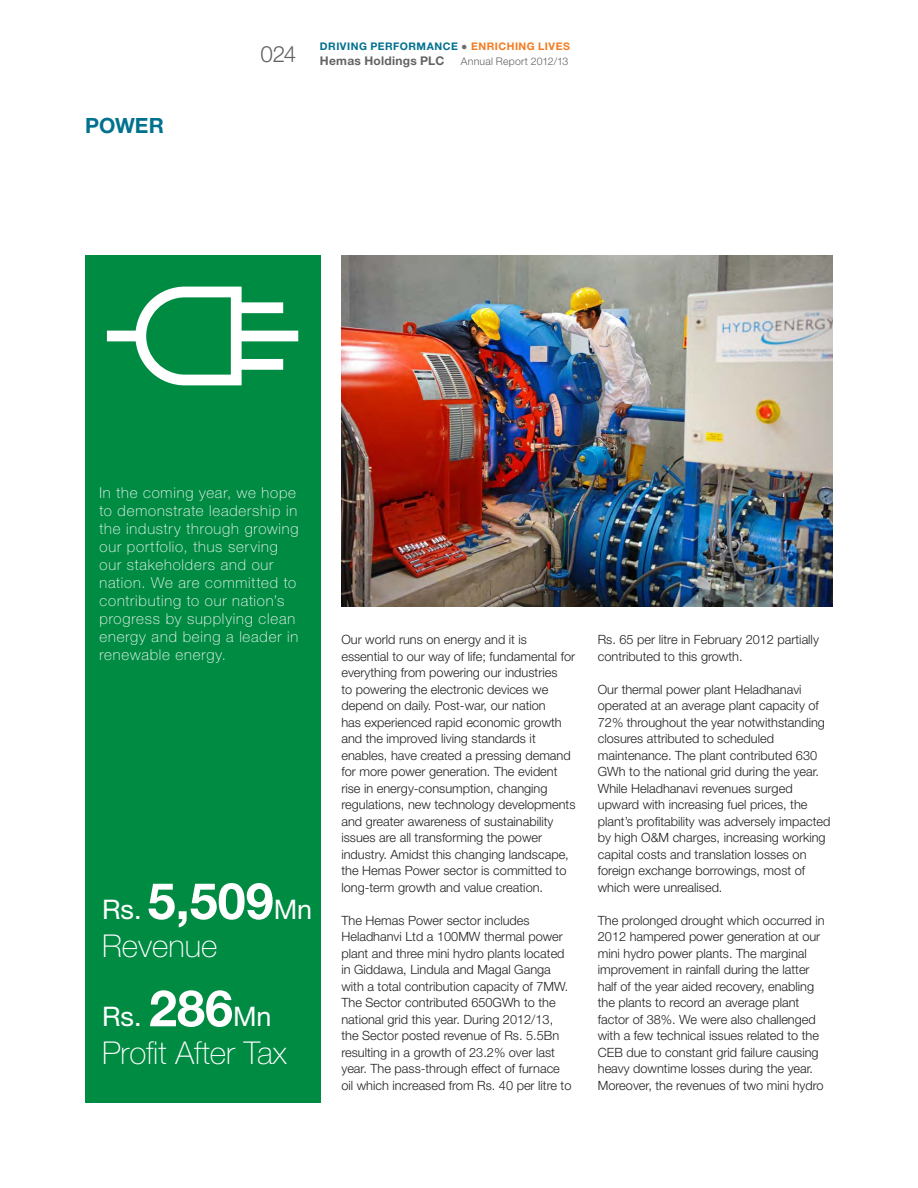
<style>
.page{position:relative;width:918px;height:1188px;background:#fff}
.page>*{position:absolute;margin:0;border:0;box-sizing:border-box;transform-origin:0 0}
.t1{font:100 31.5px "Helvetica Neue LT Pro";color:#fff}
.t2{font:27px "Helvetica Neue LT Pro";color:#fff}
._1_Section_Main_Head{font:700 21px "Helvetica Neue LT Pro";color:#00718e}
.t3{font:100 15px/18px "Helvetica Neue LT Pro";letter-spacing:.055em;color:#fff}
._1_section_Body_text{font:300 12.75px/16.5px "Helvetica Neue LT Pro";color:#231f20}
.t4{font:300 10.5px/14.5px "Helvetica Neue LT Pro";letter-spacing:.02em;color:#636366;text-align:right}
.s1{font-weight:700;color:#00718e}
.s2{font-family:"Times New Roman";font-weight:700;color:#6c6d70}
.s3{font-weight:700;color:#f47b21}
.s4{font-weight:700;font-size:12px}
.s5{font-weight:700;font-size:50.4px}
</style>
<div class="page">
<div style="left:85px;top:255px;width:235px;height:848px;background:#008b43"></div>
<svg style="left:107px;top:287px;width:191px;height:98px"></svg>
<img style="left:341px;top:255px;width:492px;height:351px">
<p class="_1_Section_Main_Head" style="left:85px;top:112px;width:80px">POWER</p>
<p class="t4" style="left:260px;top:39px;width:311px"><span class="s1">DRIVING PERFORMANCE</span> <span class="s2">●</span> <span class="s3">ENRICHING LIVES<br></span><sup>024</sup> <span class="s4">Hemas Holdings PLC</span> Annual Report 2012/13</p>
<p class="t3" style="left:99px;top:484px;width:201px">In the coming year, we hope to demonstrate leadership in the industry through growing our portfolio, thus serving our stakeholders and our nation. We are committed to contributing to our nation’s progress by supplying clean energy and being a leader in renewable energy.</p>
<p class="t2" style="left:102px;top:893px;width:212px">Rs. <span class="s5">5,509</span>Mn</p>
<p class="t1" style="left:102px;top:928px;width:117px">Revenue</p>
<p class="t2" style="left:102px;top:1001px;width:171px">Rs. <span class="s5">286</span>Mn</p>
<p class="t1" style="left:102px;top:1035px;width:186px">Profit After Tax</p>
<p class="_1_section_Body_text" style="left:341px;top:631px;width:236px">Our world runs on energy and it is essential to our way of life; fundamental for everything from powering our industries<br>to powering the electronic devices we depend on daily. Post-war, our nation<br>has experienced rapid economic growth and the improved living standards it enables, have created a pressing demand for more power generation. The evident rise in energy-consumption, changing regulations, new technology developments and greater awareness of sustainability issues are all transforming the power industry. Amidst this changing landscape, the Hemas Power sector is committed to long-term growth and value creation.</p>
<p class="_1_section_Body_text" style="left:341px;top:912px;width:232px">The Hemas Power sector includes Heladhanvi Ltd a 100MW thermal power plant and three mini hydro plants located in Giddawa, Lindula and Magal Ganga with a total contribution capacity of 7MW.<br>The Sector contributed 650GWh to the national grid this year. During 2012/13, the Sector posted revenue of Rs. 5.5Bn resulting in a growth of 23.2% over last year. The pass-through effect of furnace oil which increased from Rs. 40 per litre to</p>
<p class="_1_section_Body_text" style="left:598px;top:631px;width:223px">Rs. 65 per litre in February 2012 partially contributed to this growth.</p>
<p class="_1_section_Body_text" style="left:598px;top:681px;width:234px">Our thermal power plant Heladhanavi operated at an average plant capacity of 72% throughout the year notwithstanding closures attributed to scheduled maintenance. The plant contributed 630<br>GWh to the national grid during the year.<br>While Heladhanavi revenues surged upward with increasing fuel prices, the plant’s profitability was adversely impacted by high O&amp;M charges, increasing working capital costs and translation losses on foreign exchange borrowings, most of which were unrealised.</p>
<p class="_1_section_Body_text" style="left:598px;top:912px;width:228px">The prolonged drought which occurred in 2012 hampered power generation at our mini hydro power plants. The marginal improvement in rainfall during the latter half of the year aided recovery, enabling the plants to record an average plant factor of 38%. We were also challenged with a few technical issues related to the CEB due to constant grid failure causing heavy downtime losses during the year.<br>Moreover, the revenues of two mini hydro</p>
</div>
